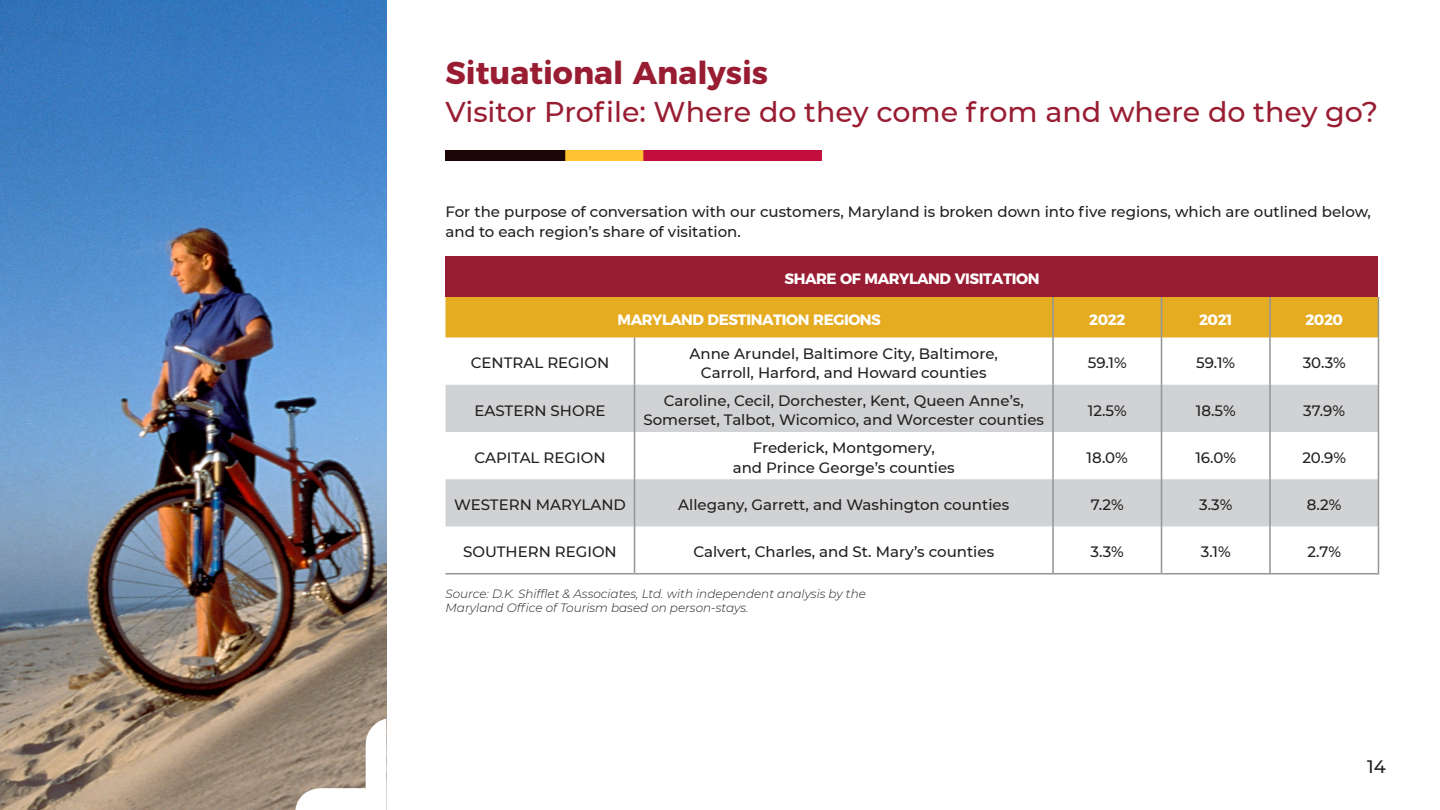
<style>
.page{position:relative;width:1440px;height:810px;background:#fff}
.page>*{position:absolute;margin:0;border:0;box-sizing:border-box;transform-origin:0 0}
.t1{font:700 31.5px "Montserrat";color:#991d32}
.t2{font:500 28.5px "Montserrat";color:#991d32}
.t3{font:500 18px "Montserrat";color:#231f20}
.Body_copy{font:500 15px/19.5px "Montserrat";color:#231f20}
.t4{font:700 15px "Montserrat";letter-spacing:-.03em;color:#fff}
.subtext{font:italic 300 12px/14.4px "Montserrat";color:#231f20}
</style>
<div class="page">
<img style="left:0;top:0;width:386px;height:810px">
<div style="left:446px;top:256px;width:932px;height:41px;background:#991d32"></div>
<div style="left:446px;top:297px;width:932px;height:41px;background:#e5ac22"></div>
<svg style="left:446px;top:385px;width:932px;height:141px;fill:#d1d2d4"></svg>
<hr style="left:634px;top:338px;width:1px;height:47px;background:#939598">
<hr style="left:634px;top:385px;width:1px;height:47px;background:#939598">
<hr style="left:634px;top:432px;width:1px;height:47px;background:#939598">
<hr style="left:634px;top:479px;width:1px;height:47px;background:#939598">
<hr style="left:1052px;top:338px;width:2px;height:47px;background:#939598">
<hr style="left:1052px;top:385px;width:2px;height:47px;background:#939598">
<hr style="left:1052px;top:432px;width:2px;height:47px;background:#939598">
<hr style="left:1052px;top:479px;width:2px;height:47px;background:#939598">
<hr style="left:1052px;top:297px;width:2px;height:41px;background:#939598">
<hr style="left:1161px;top:297px;width:1px;height:41px;background:#939598">
<hr style="left:1161px;top:338px;width:1px;height:47px;background:#939598">
<hr style="left:1161px;top:385px;width:1px;height:47px;background:#939598">
<hr style="left:1161px;top:432px;width:1px;height:47px;background:#939598">
<hr style="left:1161px;top:479px;width:1px;height:47px;background:#939598">
<hr style="left:634px;top:526px;width:1px;height:47px;background:#939598">
<hr style="left:1052px;top:526px;width:2px;height:47px;background:#939598">
<hr style="left:1161px;top:526px;width:1px;height:47px;background:#939598">
<hr style="left:446px;top:573px;width:188px;height:1px;background:#939598">
<hr style="left:634px;top:573px;width:419px;height:1px;background:#939598">
<hr style="left:1053px;top:573px;width:108px;height:1px;background:#939598">
<hr style="left:1161px;top:573px;width:109px;height:1px;background:#939598">
<hr style="left:1269px;top:526px;width:2px;height:47px;background:#939598">
<hr style="left:1378px;top:526px;width:1px;height:47px;background:#939598">
<hr style="left:1270px;top:573px;width:109px;height:1px;background:#939598">
<hr style="left:1269px;top:297px;width:2px;height:41px;background:#939598">
<hr style="left:1269px;top:338px;width:2px;height:47px;background:#939598">
<hr style="left:1269px;top:385px;width:2px;height:47px;background:#939598">
<hr style="left:1269px;top:432px;width:2px;height:47px;background:#939598">
<hr style="left:1269px;top:479px;width:2px;height:47px;background:#939598">
<hr style="left:1378px;top:297px;width:1px;height:41px;background:#939598">
<hr style="left:1378px;top:338px;width:1px;height:47px;background:#939598">
<hr style="left:1378px;top:385px;width:1px;height:47px;background:#939598">
<hr style="left:1378px;top:432px;width:1px;height:47px;background:#939598">
<hr style="left:1378px;top:479px;width:1px;height:47px;background:#939598">
<svg style="left:295px;top:703px;width:92px;height:107px"></svg>
<img style="left:446px;top:150px;width:376px;height:11px">
<p class="t1" style="left:446px;top:47px;width:324px">Situational Analysis</p>
<p class="t2" style="left:446px;top:92px;width:934px">Visitor Profile: Where do they come from and where do they go?</p>
<p class="Body_copy" style="left:446px;top:201px;width:927px">For the purpose of conversation with our customers, Maryland is broken down into five regions, which are outlined below, and to each region’s share of visitation.</p>
<p class="t4" style="left:784px;top:266px;width:257px">SHARE OF MARYLAND VISITATION</p>
<p class="t4" style="left:618px;top:307px;width:265px">MARYLAND DESTINATION REGIONS</p>
<p class="t4" style="left:1089px;top:307px;width:38px">2022</p>
<p class="t4" style="left:1199px;top:307px;width:35px">2021</p>
<p class="t4" style="left:1305px;top:307px;width:39px">2020</p>
<p class="Body_copy" style="left:471px;top:353px;width:140px">CENTRAL REGION</p>
<p class="Body_copy" style="left:690px;top:343px;width:310px">Anne Arundel, Baltimore City, Baltimore,</p>
<p class="Body_copy" style="left:701px;top:362px;width:287px">Carroll, Harford, and Howard counties</p>
<p class="Body_copy" style="left:1088px;top:353px;width:41px">59.1%</p>
<p class="Body_copy" style="left:1196px;top:353px;width:41px">59.1%</p>
<p class="Body_copy" style="left:1303px;top:353px;width:45px">30.3%</p>
<p class="Body_copy" style="left:474px;top:400px;width:133px">EASTERN SHORE</p>
<p class="Body_copy" style="left:664px;top:390px;width:362px">Caroline, Cecil, Dorchester, Kent, Queen Anne’s,</p>
<p class="Body_copy" style="left:643px;top:410px;width:402px">Somerset, Talbot, Wicomico, and Worcester counties</p>
<p class="Body_copy" style="left:1088px;top:400px;width:40px">12.5%</p>
<p class="Body_copy" style="left:1196px;top:400px;width:41px">18.5%</p>
<p class="Body_copy" style="left:1303px;top:400px;width:43px">37.9%</p>
<p class="Body_copy" style="left:474px;top:447px;width:133px">CAPITAL REGION</p>
<p class="Body_copy" style="left:733px;top:437px;width:224px;text-align:center">Frederick, Montgomery,<br>and Prince George’s counties</p>
<p class="Body_copy" style="left:1087px;top:447px;width:43px">18.0%</p>
<p class="Body_copy" style="left:1195px;top:447px;width:42px">16.0%</p>
<p class="Body_copy" style="left:1302px;top:447px;width:45px">20.9%</p>
<p class="Body_copy" style="left:454px;top:494px;width:173px">WESTERN MARYLAND</p>
<p class="Body_copy" style="left:678px;top:494px;width:333px">Allegany, Garrett, and Washington counties</p>
<p class="Body_copy" style="left:1091px;top:494px;width:35px">7.2%</p>
<p class="Body_copy" style="left:1199px;top:494px;width:35px">3.3%</p>
<p class="Body_copy" style="left:1307px;top:494px;width:36px">8.2%</p>
<p class="Body_copy" style="left:463px;top:542px;width:155px">SOUTHERN REGION</p>
<p class="Body_copy" style="left:693px;top:542px;width:302px">Calvert, Charles, and St. Mary’s counties</p>
<p class="Body_copy" style="left:1091px;top:542px;width:35px">3.3%</p>
<p class="Body_copy" style="left:1201px;top:542px;width:31px">3.1%</p>
<p class="Body_copy" style="left:1307px;top:542px;width:35px">2.7%</p>
<p class="subtext" style="left:446px;top:586px;width:422px">Source: D.K. Shifflet &amp; Associates, Ltd. with independent analysis by the<br>Maryland Office of Tourism based on person-stays.</p>
<p class="t3" style="left:1367px;top:754px;width:20px">14</p>
</div>
